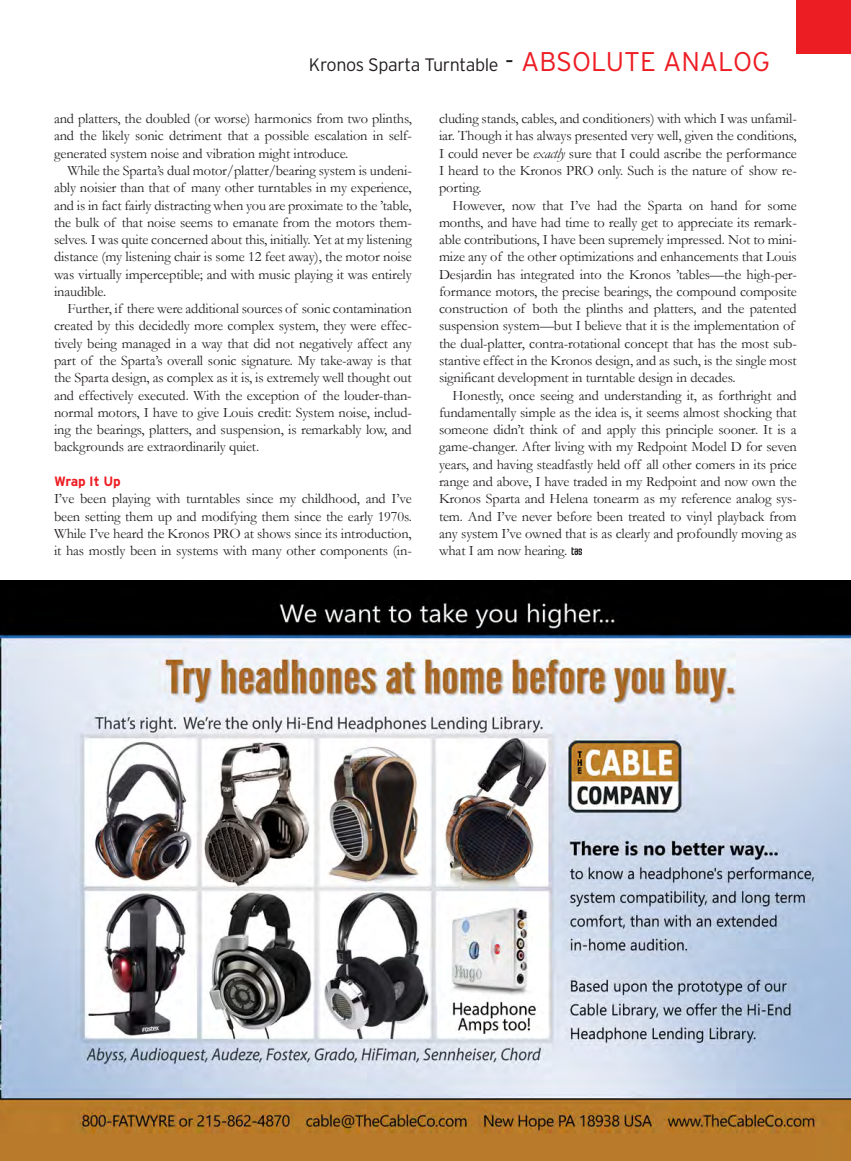
<style>
.page{position:relative;width:851px;height:1161px;background:#fff}
.page>*{position:absolute;margin:0;border:0;box-sizing:border-box;transform-origin:0 0}
.t1{font:300 18px "Interstate";letter-spacing:-.02em;color:#231f20}
.t2{font:14.4px/17.2px "Garamond";letter-spacing:-.01em;color:#231f20;text-align:justify}
.t3{font:700 13.5px "Interstate";letter-spacing:-.01em;color:#ed1d24}
.s1{font-size:27px}
.s2{font-size:27px;color:#ed1d24}
.s3{font-style:italic}
</style>
<div class="page">
<img style="left:0;top:580px;width:850px;height:581px">
<svg style="left:571px;top:547px;width:11px;height:8px"></svg>
<div style="left:796px;top:0;width:54px;height:54px;background:#ed1d24"></div>
<p class="t1" style="left:309px;top:55px;width:462px">Kronos Sparta Turntable <span class="s1">-</span> <span class="s2">ABSOLUTE ANALOG</span></p>
<p class="t2" style="left:54px;top:110px;width:359px">and platters, the doubled (or worse) harmonics from two plinths,</p>
<p class="t2" style="left:54px;top:127px;width:359px">and the likely sonic detriment that a possible escalation in self-</p>
<p class="t2" style="left:54px;top:144px;width:296px">generated system noise and vibration might introduce.</p>
<p class="t2" style="left:67px;top:162px;width:346px">While the Sparta’s dual motor/platter/bearing system is undeni-</p>
<p class="t2" style="left:54px;top:179px;width:359px">ably noisier than that of many other turntables in my experience,</p>
<p class="t2" style="left:54px;top:196px;width:359px">and is in fact fairly distracting when you are proximate to the ’table,</p>
<p class="t2" style="left:54px;top:213px;width:359px">the bulk of that noise seems to emanate from the motors them-</p>
<p class="t2" style="left:54px;top:231px;width:359px">selves. I was quite concerned about this, initially. Yet at my listening</p>
<p class="t2" style="left:54px;top:248px;width:359px">distance (my listening chair is some 12 feet away), the motor noise</p>
<p class="t2" style="left:54px;top:265px;width:359px">was virtually imperceptible; and with music playing it was entirely</p>
<p class="t2" style="left:54px;top:283px;width:54px">inaudible.</p>
<p class="t2" style="left:67px;top:300px;width:346px">Further, if there were additional sources of sonic contamination</p>
<p class="t2" style="left:54px;top:317px;width:359px">created by this decidedly more complex system, they were effec-</p>
<p class="t2" style="left:54px;top:334px;width:359px">tively being managed in a way that did not negatively affect any</p>
<p class="t2" style="left:54px;top:352px;width:359px">part of the Sparta’s overall sonic signature. My take-away is that</p>
<p class="t2" style="left:54px;top:369px;width:359px">the Sparta design, as complex as it is, is extremely well thought out</p>
<p class="t2" style="left:54px;top:386px;width:359px">and effectively executed. With the exception of the louder-than-</p>
<p class="t2" style="left:54px;top:404px;width:359px">normal motors, I have to give Louis credit: System noise, includ-</p>
<p class="t2" style="left:54px;top:421px;width:359px">ing the bearings, platters, and suspension, is remarkably low, and</p>
<p class="t2" style="left:54px;top:438px;width:207px">backgrounds are extraordinarily quiet.</p>
<p class="t3" style="left:54px;top:474px;width:68px">Wrap It Up</p>
<p class="t2" style="left:54px;top:490px;width:359px">I’ve been playing with turntables since my childhood, and I’ve been setting them up and modifying them since the early 1970s.<br>While I’ve heard the Kronos PRO at shows since its introduction, it has mostly been in systems with many other components (in-</p>
<p class="t2" style="left:439px;top:110px;width:359px">cluding stands, cables, and conditioners) with which I was unfamil-</p>
<p class="t2" style="left:439px;top:127px;width:359px">iar. Though it has always presented very well, given the conditions,</p>
<p class="t2" style="left:439px;top:144px;width:359px">I could never be <span class="s3">exactly</span> sure that I could ascribe the performance</p>
<p class="t2" style="left:439px;top:162px;width:359px">I heard to the Kronos PRO only. Such is the nature of show re-</p>
<p class="t2" style="left:439px;top:179px;width:44px">porting.</p>
<p class="t2" style="left:452px;top:196px;width:346px">However, now that I’ve had the Sparta on hand for some</p>
<p class="t2" style="left:439px;top:213px;width:359px">months, and have had time to really get to appreciate its remark-</p>
<p class="t2" style="left:439px;top:231px;width:359px">able contributions, I have been supremely impressed. Not to mini-</p>
<p class="t2" style="left:439px;top:248px;width:359px">mize any of the other optimizations and enhancements that Louis</p>
<p class="t2" style="left:439px;top:265px;width:359px">Desjardin has integrated into the Kronos ’tables—the high-per-</p>
<p class="t2" style="left:439px;top:283px;width:359px">formance motors, the precise bearings, the compound composite</p>
<p class="t2" style="left:439px;top:300px;width:359px">construction of both the plinths and platters, and the patented</p>
<p class="t2" style="left:439px;top:317px;width:357px">suspension system—but I believe that it is the implementation of</p>
<p class="t2" style="left:439px;top:334px;width:359px">the dual-platter, contra-rotational concept that has the most sub-</p>
<p class="t2" style="left:439px;top:352px;width:359px">stantive effect in the Kronos design, and as such, is the single most</p>
<p class="t2" style="left:439px;top:369px;width:298px">significant development in turntable design in decades.</p>
<p class="t2" style="left:452px;top:386px;width:346px">Honestly, once seeing and understanding it, as forthright and</p>
<p class="t2" style="left:439px;top:404px;width:359px">fundamentally simple as the idea is, it seems almost shocking that</p>
<p class="t2" style="left:439px;top:421px;width:359px">someone didn’t think of and apply this principle sooner. It is a</p>
<p class="t2" style="left:439px;top:438px;width:359px">game-changer. After living with my Redpoint Model D for seven</p>
<p class="t2" style="left:439px;top:455px;width:359px">years, and having steadfastly held off all other comers in its price</p>
<p class="t2" style="left:439px;top:473px;width:359px">range and above, I have traded in my Redpoint and now own the</p>
<p class="t2" style="left:439px;top:490px;width:359px">Kronos Sparta and Helena tonearm as my reference analog sys-</p>
<p class="t2" style="left:439px;top:507px;width:359px">tem. And I’ve never before been treated to vinyl playback from</p>
<p class="t2" style="left:439px;top:525px;width:359px">any system I’ve owned that is as clearly and profoundly moving as</p>
<p class="t2" style="left:439px;top:542px;width:130px">what I am now hearing.</p>
</div>
